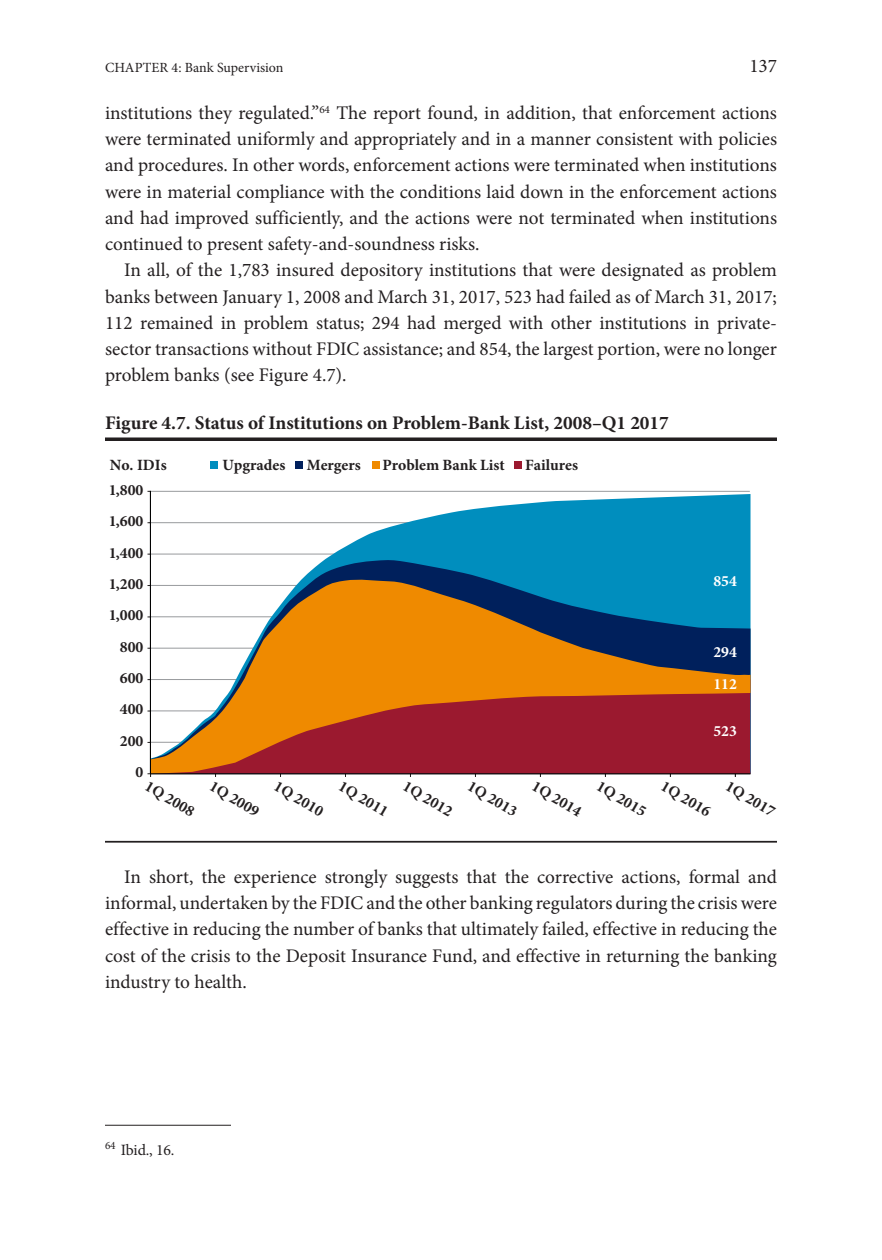
<style>
.page{position:relative;width:882px;height:1260px;background:#fff}
.page>*{position:absolute;margin:0;border:0;box-sizing:border-box;transform-origin:0 0}
.indent{font:19.25px/26.2px "Minion Pro";color:#231f20;text-align:justify}
.Figure{font:700 19.25px "Minion Pro";letter-spacing:-.005em;color:#231f20}
.body{font:19.25px "Minion Pro";color:#231f20}
.t1{font:700 15.75px "Minion Pro";color:#231f20}
.t2{font:700 15.75px/31.8px "Minion Pro";color:#fff}
.footnotes{font:15.75px "Minion Pro";letter-spacing:-.01em;color:#231f20}
.body-2{font:14px "Minion Pro";letter-spacing:.005em;color:#231f20}
</style>
<div class="page">
<svg style="left:105px;top:437px;width:672px;height:4px;background:#3d3a3b"></svg>
<hr style="left:105px;top:841px;width:672px;height:2px;background:#231f20">
<hr style="left:150px;top:491px;width:600px;height:1px;background:#989a9d">
<svg style="left:151px;top:494px;width:600px;height:66px;fill:#008ebe"></svg>
<svg style="left:303px;top:560px;width:448px;height:18px;background:#0677a8"></svg>
<svg style="left:151px;top:578px;width:600px;height:195px;background:#a96d4a"></svg>
<div style="left:210px;top:461px;width:7px;height:8px;background:#008ebe"></div>
<div style="left:295px;top:461px;width:8px;height:8px;background:#00205c"></div>
<div style="left:372px;top:461px;width:8px;height:8px;background:#ef8a00"></div>
<div style="left:515px;top:461px;width:7px;height:8px;background:#9b192f"></div>
<hr style="left:150px;top:491px;width:1px;height:283px;background:#010101">
<hr style="left:150px;top:773px;width:601px;height:1px;background:#010101">
<hr style="left:105px;top:1125px;width:126px;height:1px;background:#231f20">
<p class="body-2" style="left:105px;top:59px;width:180px">CHAPTER 4: Bank Supervision</p>
<p class="body" style="left:749px;top:53px;width:29px">137</p>
<p class="indent" style="left:105px;top:100px;width:674px">institutions they regulated.”<sup>64</sup> The report found, in addition, that enforcement actions were terminated uniformly and appropriately and in a manner consistent with policies and procedures. In other words, enforcement actions were terminated when institutions were in material compliance with the conditions laid down in the enforcement actions and had improved sufficiently, and the actions were not terminated when institutions continued to present safety-and-soundness risks.</p>
<p class="indent" style="left:105px;top:257px;width:674px;text-indent:19px">In all, of the 1,783 insured depository institutions that were designated as problem banks b etween January 1, 2008 and March 31, 2017, 523 had failed as of March 31, 2017; 112 remained in problem status; 294 had merged with other institutions in private&shy;sector transactions without FDIC assistance; and 854, the largest portion, were no longer problem banks (see Figure 4.7).</p>
<p class="Figure" style="left:105px;top:409px;width:565px">Figure 4.7. Status of Institutions on Problem-Bank List, 2008–Q1 2017</p>
<p class="t1" style="left:110px;top:454px;width:59px">No. IDIs</p>
<p class="t1" style="left:108px;top:479px;width:37px">1,800</p>
<p class="t1" style="left:108px;top:510px;width:37px">1,600</p>
<p class="t1" style="left:108px;top:541px;width:37px">1,400</p>
<p class="t1" style="left:108px;top:573px;width:37px">1,200</p>
<p class="t1" style="left:108px;top:604px;width:37px">1,000</p>
<p class="t1" style="left:120px;top:636px;width:25px">800</p>
<p class="t1" style="left:120px;top:667px;width:25px">600</p>
<p class="t1" style="left:120px;top:698px;width:25px">400</p>
<p class="t1" style="left:120px;top:730px;width:25px">200</p>
<p class="t1" style="left:136px;top:761px;width:9px">0</p>
<p class="t1" style="left:223px;top:454px;width:64px">Upgrades</p>
<p class="t1" style="left:307px;top:454px;width:56px">Mergers</p>
<p class="t1" style="left:382px;top:454px;width:124px">Problem Bank List</p>
<p class="t1" style="left:525px;top:454px;width:54px">Failures</p>
<p class="t2" style="left:713px;top:564px;width:25px">854</p>
<p class="t2" style="left:713px;top:636px;width:25px">294<br>112</p>
<p class="t2" style="left:713px;top:715px;width:25px">523</p>
<p class="t1" style="left:152px;top:775px;width:56px;rotate:30deg">1Q 2008</p>
<p class="t1" style="left:216px;top:775px;width:56px;rotate:30deg">1Q 2009</p>
<p class="t1" style="left:281px;top:775px;width:56px;rotate:30deg">1Q 2010</p>
<p class="t1" style="left:345px;top:775px;width:56px;rotate:30deg">1Q 2011</p>
<p class="t1" style="left:410px;top:775px;width:56px;rotate:30deg">1Q 2012</p>
<p class="t1" style="left:474px;top:775px;width:56px;rotate:30deg">1Q 2013</p>
<p class="t1" style="left:539px;top:775px;width:56px;rotate:30deg">1Q 2014</p>
<p class="t1" style="left:603px;top:775px;width:56px;rotate:30deg">1Q 2015</p>
<p class="t1" style="left:668px;top:775px;width:56px;rotate:30deg">1Q 2016</p>
<p class="t1" style="left:732px;top:775px;width:56px;rotate:30deg">1Q 2017</p>
<p class="indent" style="left:105px;top:864px;width:674px;text-indent:19px">In short, the experience strongly suggests that the corrective actions, formal and informal, undertaken by the FDIC and the other b anking regulators during the crisis were effective in reducing the numb er of b anks that ultimately failed, effective in reducing the cost of the crisis to the Deposit Insurance Fund, and effective in returning the b anking industry to health.</p>
<p class="footnotes" style="left:105px;top:1139px;width:71px"><sup>64</sup> Ibid., 16.</p>
</div>
